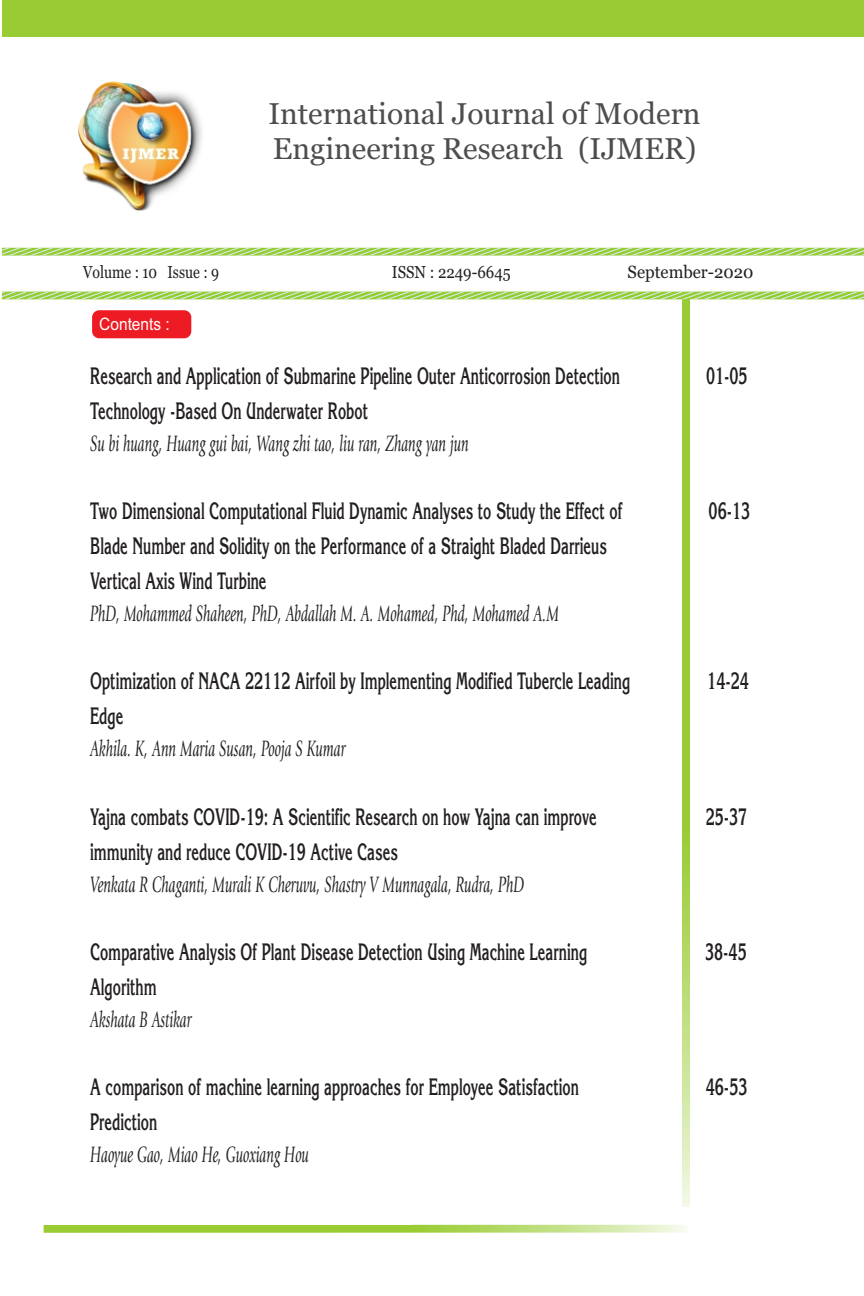
<style>
.page{position:relative;width:864px;height:1296px;background:#fff}
.page>*{position:absolute;margin:0;border:0;box-sizing:border-box;transform-origin:0 0}
.t1{font:30px/34.1px "Georgia";color:#4d4d4d}
.t2{font:700 23.2px/34.9px "Korinna";color:#231f20;scale:.61 1}
.t3{font:italic 23.2px "Giovanni Std";color:#231f20;scale:.61 1}
.t4{font:17.6px "Georgia";color:#231f20;scale:.95 1}
.t5{font:17.2px "Georgia";color:#231f20;scale:.82 1}
.t6{font:17.2px "Georgia";color:#231f20;scale:.87 1}
.t7{font:17.2px "Arial";color:#fff;scale:.9 1}
</style>
<div class="page">
<div style="left:2px;top:0;width:862px;height:1296px;background:#9c3"></div>
<div style="left:2px;top:294px;width:862px;height:1002px;background:#fff"></div>
<div style="left:2px;top:37px;width:862px;height:262px;background:#fff"></div>
<div style="left:92px;top:310px;width:99px;height:28px;background:#ed1c24;border-radius:7px"></div>
<svg style="left:44px;top:1225px;width:643px;height:8px;background:#aed65d"></svg>
<svg style="left:682px;top:299px;width:8px;height:908px;background:#aad455"></svg>
<svg style="left:2px;top:248px;width:862px;height:51px"></svg>
<img style="left:78px;top:81px;width:124px;height:130px">
<p class="t1" style="left:269px;top:99px;width:434px">International Journal of Modern<br>Engineering Research (IJMER)</p>
<p class="t5" style="left:83px;top:265px;width:167px">Volume : 10 Issue : 9</p>
<p class="t6" style="left:392px;top:265px;width:138px">ISSN : 2249-6645</p>
<p class="t4" style="left:628px;top:264px;width:134px">September-2020</p>
<p class="t7" style="left:99px;top:317px;width:80px">Contents :</p>
<p class="t2" style="left:90px;top:361px;width:870px">Research and Application of Submarine Pipeline Outer Anticorrosion Detection</p>
<p class="t2" style="left:706px;top:361px;width:70px">01-05</p>
<p class="t2" style="left:90px;top:396px;width:457px">Technology -Based On Underwater Robot</p>
<p class="t3" style="left:90px;top:434px;width:622px">Su bi huang, Huang gui bai, Wang zhi tao, liu ran, Zhang yan jun</p>
<p class="t2" style="left:90px;top:496px;width:874px">Two Dimensional Computational Fluid Dynamic Analyses to Study the Effect of</p>
<p class="t2" style="left:709px;top:496px;width:70px">06-13</p>
<p class="t2" style="left:90px;top:531px;width:849px">Blade Number and Solidity on the Performance of a Straight Bladed Darrieus<br>Vertical Axis Wind Turbine</p>
<p class="t3" style="left:90px;top:604px;width:770px">PhD, Mohammed Shaheen, PhD, Abdallah M. A. Mohamed, Phd, Mohamed A.M</p>
<p class="t2" style="left:90px;top:666px;width:887px">Optimization of NACA 22112 Airfoil by Implementing Modified Tubercle Leading</p>
<p class="t2" style="left:707px;top:666px;width:70px">14-24</p>
<p class="t2" style="left:90px;top:701px;width:56px">Edge</p>
<p class="t3" style="left:90px;top:740px;width:420px">Akhila. K, Ann Maria Susan, Pooja S Kumar</p>
<p class="t2" style="left:90px;top:801px;width:832px">Yajna combats COVID-19: A Scientific Research on how Yajna can improve</p>
<p class="t2" style="left:706px;top:801px;width:70px">25-37</p>
<p class="t2" style="left:90px;top:836px;width:506px">immunity and reduce COVID-19 Active Cases</p>
<p class="t3" style="left:90px;top:875px;width:713px">Venkata R Chaganti, Murali K Cheruvu, Shastry V Munnagala, Rudra, PhD</p>
<p class="t2" style="left:90px;top:937px;width:816px">Comparative Analysis Of Plant Disease Detection Using Machine Learning</p>
<p class="t2" style="left:705px;top:937px;width:70px">38-45</p>
<p class="t2" style="left:90px;top:972px;width:111px">Algorithm</p>
<p class="t3" style="left:90px;top:1010px;width:168px">Akshata B Astikar</p>
<p class="t2" style="left:90px;top:1072px;width:803px">A comparison of machine learning approaches for Employee Satisfaction</p>
<p class="t2" style="left:706px;top:1072px;width:70px">46-53</p>
<p class="t2" style="left:90px;top:1107px;width:111px">Prediction</p>
<p class="t3" style="left:90px;top:1146px;width:360px">Haoyue Gao, Miao He, Guoxiang Hou</p>
</div>
